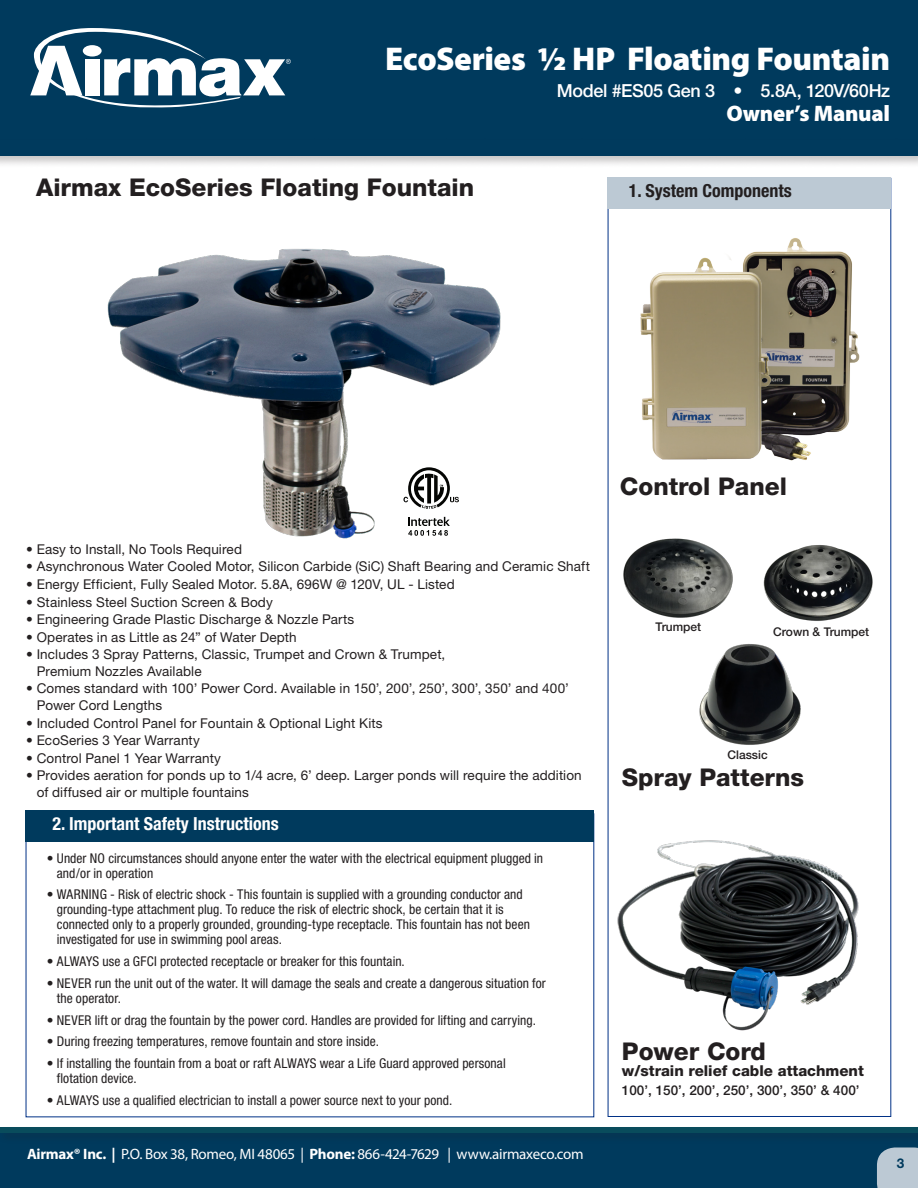
<style>
.page{position:relative;width:918px;height:1188px;background:#fff}
.page>*{position:absolute;margin:0;border:0;box-sizing:border-box;transform-origin:0 0}
.t1{font:900 33px "Myriad Pro";letter-spacing:-.015em;color:#fff}
.t2{font:800 24.45px "Helvetica Neue";color:#231f20}
.t3{font:900 22.5px "Myriad Pro";letter-spacing:-.01em;color:#fff}
.t4{font:500 18px "Helvetica Neue";letter-spacing:-.02em;color:#fff}
.t5{font:700 condensed 18px "Helvetica Neue";color:#fff}
.t6{font:700 condensed 18px "Helvetica Neue";color:#231f20}
.t7{font:15px "Myriad Pro";letter-spacing:-.02em;color:#fff}
.t8{font:800 15px "Helvetica Neue";color:#231f20}
.t9{font:condensed 13.5px/15px "Helvetica Neue";letter-spacing:.005em;color:#231f20}
.t10{font:13.5px/16.5px "Helvetica Neue";letter-spacing:.01em;color:#231f20}
.t11{font:500 13.5px "Helvetica Neue";color:#231f20}
.t12{font:700 13.5px "Helvetica Neue";color:#003a5d}
.t13{font:500 12px "Helvetica Neue";color:#231f20}
.s1{font-weight:700}
</style>
<div class="page">
<div style="left:0;top:0;width:918px;height:155px;background:#003a5d"></div>
<div style="left:0;top:138px;width:918px;height:30px;background:#231f20;opacity:.25"></div>
<div style="left:0;top:140px;width:918px;height:15px;background:#003a5d"></div>
<div style="left:0;top:1132px;width:918px;height:56px;background:#003a5d"></div>
<div style="left:0;top:1125px;width:918px;height:20px;background:#231f20;opacity:.25"></div>
<div style="left:0;top:1127px;width:918px;height:5px;background:#094c5c"></div>
<svg style="left:30px;top:28px;width:261px;height:79px"></svg>
<div style="left:83px;top:45px;width:19px;height:12px;background:#fff;border-radius:50%"></div>
<div style="left:608px;top:177px;width:283px;height:32px;background:#bcc9d4"></div>
<img style="left:784px;top:238px;width:76px;height:223px">
<img style="left:640px;top:251px;width:144px;height:209px">
<img style="left:763px;top:545px;width:110px;height:76px">
<img style="left:623px;top:538px;width:110px;height:80px">
<img style="left:699px;top:644px;width:102px;height:101px">
<div style="left:26px;top:810px;width:568px;height:32px;background:#003a5d"></div>
<img style="left:608px;top:826px;width:283px;height:210px">
<img style="left:107px;top:248px;width:394px;height:291px">
<hr style="left:408px;top:513px;width:42px;height:1px;background:#fff">
<svg style="left:403px;top:467px;width:56px;height:42px"></svg>
<svg style="left:408px;top:517px;width:42px;height:19px"></svg>
<div style="left:877px;top:1148px;width:41px;height:40px;background:#bcc9d4"></div>
<p class="t1" style="left:385px;top:37px;width:507px">EcoSeries ½ HP Floating Fountain</p>
<p class="t4" style="left:557px;top:80px;width:335px">Model #ES05 Gen 3 • 5.8A, 120V/60Hz</p>
<p class="t3" style="left:726px;top:98px;width:165px">Owner’s Manual</p>
<p class="t2" style="left:36px;top:173px;width:439px">Airmax EcoSeries Floating Fountain</p>
<p class="t6" style="left:629px;top:179px;width:164px">1. System Components</p>
<p class="t10" style="left:26px;top:541px;width:217px">• Easy to Install, No Tools Required</p>
<p class="t10" style="left:26px;top:558px;width:565px">• Asynchronous Water Cooled Motor, Silicon Carbide (SiC) Shaft Bearing and Ceramic Shaft</p>
<p class="t10" style="left:26px;top:576px;width:430px">• Energy Efficient, Fully Sealed Motor. 5.8A, 696W @ 120V, UL - Listed</p>
<p class="t10" style="left:26px;top:593px;width:248px">• Stainless Steel Suction Screen &amp; Body</p>
<p class="t10" style="left:26px;top:611px;width:330px">• Engineering Grade Plastic Discharge &amp; Nozzle Parts</p>
<p class="t10" style="left:26px;top:629px;width:272px">• Operates in as Little as 24” of Water Depth</p>
<p class="t10" style="left:37px;top:646px;width:410px;text-indent:-11px">• Includes 3 Spray Patterns, Classic, Trumpet and Crown &amp; Trumpet,<br>Premium Nozzles Available</p>
<p class="t10" style="left:37px;top:680px;width:534px;text-indent:-11px">• Comes standard with 100’ Power Cord. Available in 150’, 200’, 250’, 300’, 350’ and 400’<br>Power Cord Lengths</p>
<p class="t10" style="left:26px;top:714px;width:358px">• Included Control Panel for Fountain &amp; Optional Light Kits</p>
<p class="t10" style="left:26px;top:732px;width:175px">• EcoSeries 3 Year Warranty</p>
<p class="t10" style="left:26px;top:749px;width:196px">• Control Panel 1 Year Warranty</p>
<p class="t10" style="left:37px;top:767px;width:547px;text-indent:-11px">• Provides aeration for ponds up to 1/4 acre, 6’ deep. Larger ponds will require the addition of diffused air or multiple fountains</p>
<p class="t5" style="left:53px;top:813px;width:228px">2. Important Safety Instructions</p>
<p class="t9" style="left:57px;top:850px;width:488px;text-indent:-10px">• Under NO circumstances should anyone enter the water with the electrical equipment plugged in and/or in operation</p>
<p class="t9" style="left:57px;top:887px;width:475px;text-indent:-10px">• WARNING - Risk of electric shock - This fountain is supplied with a grounding conductor and grounding-type attachment plug. To reduce the risk of electric shock, be certain that it is connected only to a properly grounded, grounding-type receptacle. This fountain has not been investigated for use in swimming pool areas.</p>
<p class="t9" style="left:47px;top:954px;width:360px">• ALWAYS use a GFCI protected receptacle or breaker for this fountain.</p>
<p class="t9" style="left:57px;top:976px;width:491px;text-indent:-10px">• NEVER run the unit out of the water. It will damage the seals and create a dangerous situation for the operator.</p>
<p class="t9" style="left:47px;top:1012px;width:491px">• NEVER lift or drag the fountain by the power cord. Handles are provided for lifting and carrying.</p>
<p class="t9" style="left:47px;top:1034px;width:334px">• During freezing temperatures, remove fountain and store inside.</p>
<p class="t9" style="left:57px;top:1056px;width:450px;text-indent:-10px">• If installing the fountain from a boat or raft ALWAYS wear a Life Guard approved personal flotation device.</p>
<p class="t9" style="left:47px;top:1093px;width:407px">• ALWAYS use a qualified electrician to install a power source next to your pond.</p>
<p class="t7" style="left:27px;top:1144px;width:558px"><span class="s1">Airmax® Inc. |</span> P.O. Box 38, Romeo, MI 48065 | <span class="s1">Phone:</span> 866-424-7629 | www.airmaxeco.com</p>
<p class="t2" style="left:620px;top:472px;width:169px">Control Panel</p>
<p class="t13" style="left:656px;top:620px;width:47px">Trumpet</p>
<p class="t13" style="left:773px;top:625px;width:98px">Crown &amp; Trumpet</p>
<p class="t13" style="left:728px;top:748px;width:42px">Classic</p>
<p class="t2" style="left:622px;top:762px;width:184px">Spray Patterns</p>
<p class="t2" style="left:622px;top:1037px;width:146px">Power Cord</p>
<p class="t8" style="left:622px;top:1062px;width:243px">w/strain relief cable attachment</p>
<p class="t11" style="left:622px;top:1082px;width:239px">100’, 150’, 200’, 250’, 300’, 350’ &amp; 400’</p>
<p class="t12" style="left:897px;top:1155px;width:9px">3</p>
</div>
